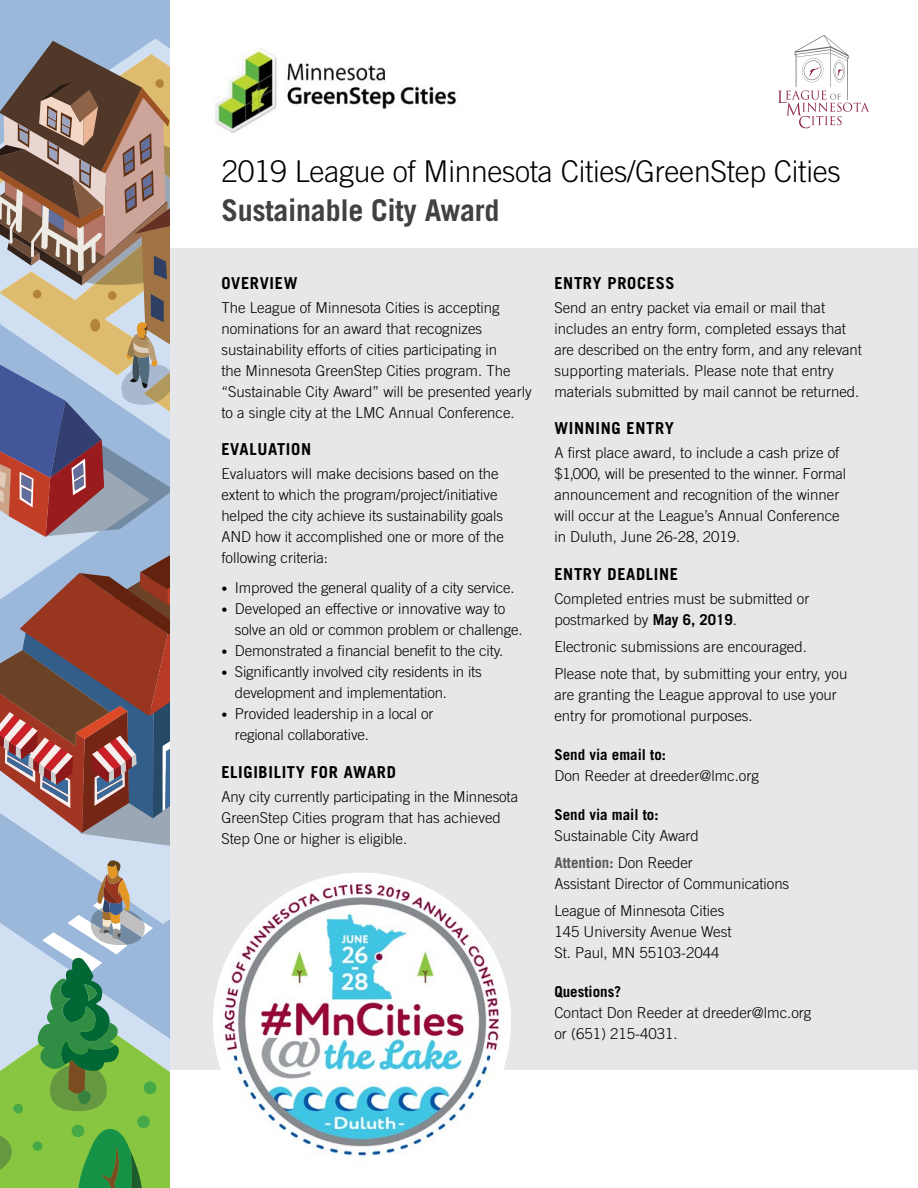
<style>
.page{position:relative;width:918px;height:1188px;background:#fff}
.page>*{position:absolute;margin:0;border:0;box-sizing:border-box;transform-origin:0 0}
.t1{font:300 30px/39px "Trade Gothic";letter-spacing:-.01em;color:#000}
.head1{font:700 16.5px "Trade Gothic";letter-spacing:.04em;color:#000}
.para1{font:300 15px/21px "Trade Gothic";color:#000}
.s1{font-weight:700;color:#414042}
.s2{font-size:12px}
.s3{font-weight:700}
.s4{font-weight:700;color:#58595b}
</style>
<div class="page">
<div style="left:169px;top:248px;width:749px;height:821px;background:#e6e7e8"></div>
<div style="left:13px;top:0;width:157px;height:41px;background:#9bb8da"></div>
<svg style="left:0;top:41px;width:170px;height:1147px;background:#949185"></svg>
<svg style="left:778px;top:35px;width:91px;height:93px"></svg>
<img style="left:215px;top:48px;width:242px;height:85px">
<img style="left:219px;top:879px;width:286px;height:278px">
<p class="t1" style="left:221px;top:152px;width:621px">2019 League of Minnesota Cities/GreenStep Cities<br><span class="s1">Sustainable City Award</span></p>
<p class="head1" style="left:221px;top:273px;width:78px">OVERVIEW</p>
<p class="para1" style="left:221px;top:297px;width:312px">The League of Minnesota Cities is accepting nominations for an award that recognizes sustainability efforts of cities participating in<br>the Minnesota GreenStep Cities program. The “Sustainable City Award” will be presented yearly to a single city at the LMC Annual Conference.</p>
<p class="head1" style="left:221px;top:439px;width:91px">EVALUATION</p>
<p class="para1" style="left:221px;top:463px;width:284px">Evaluators will make decisions based on the extent to which the program/project/initiative helped the city achieve its sustainability goals AND how it accomplished one or more of the following criteria:</p>
<p class="para1" style="left:221px;top:577px;width:295px"><span class="s2">•</span> Improved the general quality of a city service.</p>
<p class="para1" style="left:235px;top:598px;width:289px;text-indent:-14px"><span class="s2">•</span> Developed an effective or innovative way to solve an old or common problem or challenge.</p>
<p class="para1" style="left:221px;top:640px;width:283px"><span class="s2">•</span> Demonstrated a financial benefit to the city.</p>
<p class="para1" style="left:235px;top:661px;width:249px;text-indent:-14px"><span class="s2">•</span> Significantly involved city residents in its development and implementation.</p>
<p class="para1" style="left:235px;top:703px;width:200px;text-indent:-14px"><span class="s2">•</span> Provided leadership in a local or regional collaborative.</p>
<p class="head1" style="left:221px;top:762px;width:176px">ELIGIBILITY FOR AWARD</p>
<p class="para1" style="left:221px;top:786px;width:298px">Any city currently participating in the Minnesota<br>GreenStep Cities program that has achieved<br>Step One or higher is eligible.</p>
<p class="head1" style="left:554px;top:273px;width:122px">ENTRY PROCESS</p>
<p class="para1" style="left:554px;top:297px;width:309px">Send an entry packet via email or mail that includes an entry form, completed essays that are described on the entry form, and any relevant supporting materials. Please note that entry materials submitted by mail cannot be returned.</p>
<p class="head1" style="left:554px;top:418px;width:121px">WINNING ENTRY</p>
<p class="para1" style="left:554px;top:442px;width:293px">A first place award, to include a cash prize of $1,000, will be presented to the winner. Formal announcement and recognition of the winner will occur at the League’s Annual Conference in Duluth, June 26-28, 2019.</p>
<p class="head1" style="left:554px;top:564px;width:125px">ENTRY DEADLINE</p>
<p class="para1" style="left:554px;top:588px;width:257px">Completed entries must be submitted or postmarked by <span class="s3">May 6, 2019</span>.</p>
<p class="para1" style="left:554px;top:636px;width:254px">Electronic submissions are encouraged.</p>
<p class="para1" style="left:554px;top:663px;width:295px">Please note that, by submitting your entry, you are granting the League approval to use your entry for promotional purposes.</p>
<p class="para1" style="left:554px;top:744px;width:206px"><span class="s3">Send via email to:<br></span>Don Reeder at dreeder@lmc.org</p>
<p class="para1" style="left:554px;top:804px;width:146px"><span class="s3">Send via mail to:<br></span>Sustainable City Award</p>
<p class="para1" style="left:554px;top:852px;width:236px"><span class="s4">Attention:</span> Don Reeder<br>Assistant Director of Communications</p>
<p class="para1" style="left:554px;top:900px;width:172px">League of Minnesota Cities</p>
<p class="para1" style="left:554px;top:921px;width:179px">145 University Avenue West</p>
<p class="para1" style="left:554px;top:942px;width:167px">St. Paul, MN 55103-2044</p>
<p class="para1" style="left:554px;top:981px;width:259px"><span class="s3">Questions?<br></span>Contact Don Reeder at dreeder@lmc.org or (651) 215-4031.</p>
</div>
